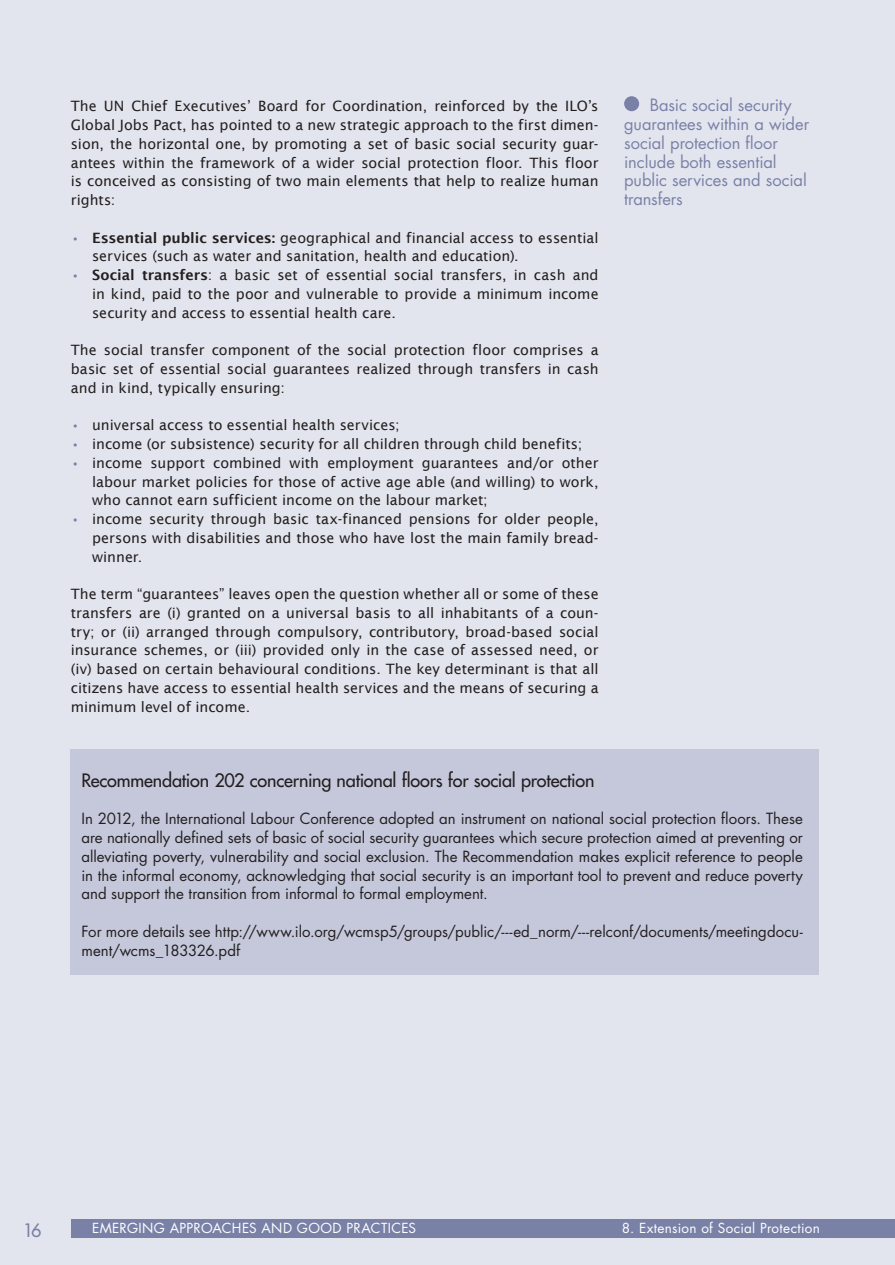
<style>
.page{position:relative;width:895px;height:1265px;background:#fff}
.page>*{position:absolute;margin:0;border:0;box-sizing:border-box;transform-origin:0 0}
.good_practice{font:500 18px "Futura Std";letter-spacing:-.01em;color:#231f20}
.t1{font:500 18px "Futura Std";color:#7a81a7}
.keypoints{font:16.5px/18.8px "Futura Std";letter-spacing:-.005em;color:#7a81a7}
.information_notes_dr{font:15px/18.8px "Futura Std";color:#231f20;text-align:justify}
.body_page_gauche{font:14.25px/18.8px "Lucida Sans";color:#231f20;text-align:justify}
.t2{font:13.5px "Futura Std";letter-spacing:.025em;color:#fff}
.s1{font-weight:600;color:#7a81a7}
.s2{font-weight:600}
</style>
<div class="page">
<hr style="left:894px;top:0;width:1px;height:1264px;background:#e3e5ee">
<div style="left:0;top:0;width:894px;height:1264px;background:#e3e5ee"></div>
<svg style="left:894px;top:1219px;width:1px;height:17px"></svg>
<div style="left:71px;top:1218px;width:823px;height:18px;background:#7a81a7"></div>
<div style="left:624px;top:96px;width:15px;height:15px;background:#7a81a7;border-radius:50%"></div>
<div style="left:71px;top:749px;width:747px;height:225px;background:#c5c8db"></div>
<p class="body_page_gauche" style="left:71px;top:97px;width:529px">The UN Chief Executives’ Board for Coordination, reinforced by the ILO’s Global Jobs Pact, has pointed to a new strategic approach to the first dimen&shy;sion, the horizontal one, by promoting a set of basic social security guar&shy;antees within the framework of a wider social protection floor. This floor is conceived as consisting of two main elements that help to realize human rights:</p>
<p class="body_page_gauche" style="left:92px;top:228px;width:507px;text-indent:-21px"><span class="s1">•</span> <span class="s2">Essential public services:</span> geographical and financial access to essential services (such as water and sanitation, health and education).</p>
<p class="body_page_gauche" style="left:92px;top:265px;width:508px;text-indent:-21px"><span class="s1">•</span> <span class="s2">Social transfers</span>: a basic set of essential social transfers, in cash and in kind, paid to the poor and vulnerable to provide a minimum income security and access to essential health care.</p>
<p class="body_page_gauche" style="left:71px;top:340px;width:529px">The social transfer component of the social protection floor comprises a basic set of essential social guarantees realized through transfers in cash and in kind, typically ensuring:</p>
<p class="body_page_gauche" style="left:71px;top:415px;width:330px"><span class="s1">•</span> universal access to essential health services;</p>
<p class="body_page_gauche" style="left:71px;top:434px;width:512px"><span class="s1">•</span> income (or subsistence) security for all children through child benefits;</p>
<p class="body_page_gauche" style="left:92px;top:453px;width:507px;text-indent:-21px"><span class="s1">•</span> income support combined with employment guarantees and/or other labour market policies for those of active age able (and willing) to work, who cannot earn sufficient income on the labour market;</p>
<p class="body_page_gauche" style="left:92px;top:509px;width:508px;text-indent:-21px"><span class="s1">•</span> income security through basic tax-financed pensions for older people, persons with disabilities and those who have lost the main family bread&shy;winner.</p>
<p class="body_page_gauche" style="left:71px;top:584px;width:529px">The term “guarantees” leaves open the question whether all or some of these transfers are (i) granted on a universal basis to all inhabitants of a coun&shy;try; or (ii) arranged through compulsory, contributory, broad-based social insurance schemes, or (iii) provided only in the case of assessed need, or (iv) based on certain behavioural conditions. The key determinant is that all citizens have access to essential health services and the means of securing a minimum level of income.</p>
<p class="keypoints" style="left:624px;top:96px;width:186px;text-indent:26px">Basic social security guarantees within a wider social protection floor include both essential public services and social transfers</p>
<p class="good_practice" style="left:81px;top:768px;width:514px">Recommendation 202 concerning national floors for social protection</p>
<p class="information_notes_dr" style="left:81px;top:809px;width:722px">In 2012, the International Labour Conference adopted an instrument on national social protection floors. These are nationally defined sets of basic of social security guarantees which secure protection aimed at preventing or alleviating poverty, vulnerability and social exclusion. The Recommendation makes explicit reference to people in the informal economy, acknowledging that social security is an important tool to prevent and reduce poverty and support the transition from informal to formal employment.</p>
<p class="information_notes_dr" style="left:81px;top:921px;width:722px">For more details see http://www.ilo.org/wcmsp5/groups/public/---ed_norm/---relconf/documents/meetingdocu&shy;ment/wcms_183326.pdf</p>
<p class="t1" style="left:23px;top:1218px;width:20px">16</p>
<p class="t2" style="left:92px;top:1219px;width:325px">EMERGING APPROACHES AND GOOD PRACTICES</p>
<p class="t2" style="left:621px;top:1219px;width:199px">8. Extension of Social Protection</p>
</div>
